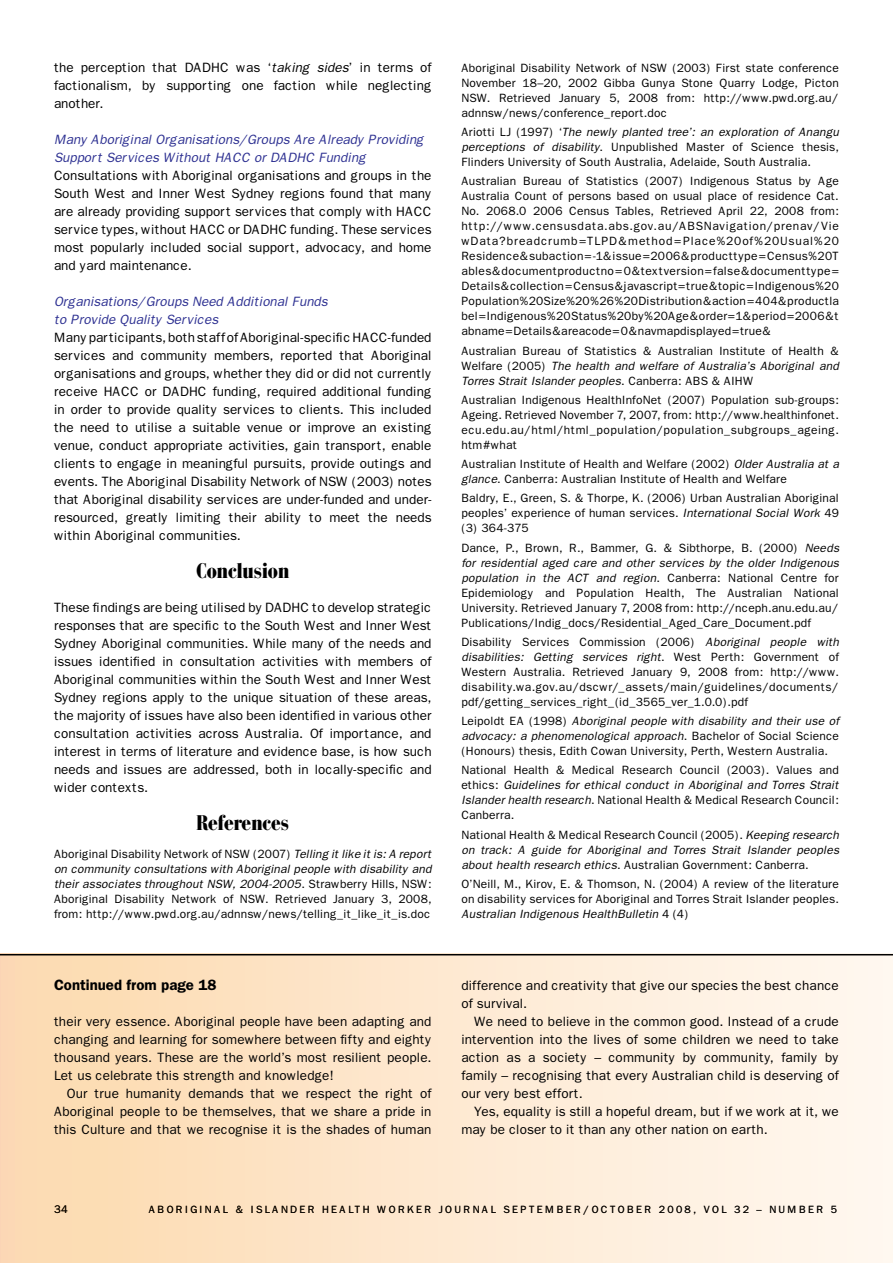
<style>
.page{position:relative;width:893px;height:1263px;background:#fff}
.page>*{position:absolute;margin:0;border:0;box-sizing:border-box;transform-origin:0 0}
.t1{font:900 condensed 21px "Bauer Bodoni";color:#000}
.t2{font:600 15px "Franklin Gothic";color:#000}
.t3{font:13.5px/18px "Franklin Gothic";color:#000;text-align:justify}
.t4{font:italic 13.5px/18px "Franklin Gothic";color:#2e3192}
.t5{font:12px/15px "Franklin Gothic";letter-spacing:.01em;color:#000;text-align:justify}
.t6{font:italic 12px/15px "Franklin Gothic";letter-spacing:.01em;color:#000;text-align:justify}
.t7{font:11.1px "Franklin Gothic";color:#000}
.t8{font:10.5px "Franklin Gothic";letter-spacing:.21em;color:#000}
.s1{font-style:italic}
.s2{font-style:normal}
</style>
<div class="page">
<div style="left:0;top:954px;width:893px;height:309px;background:linear-gradient(to right,#fcd9af,#fff8f1)"></div>
<hr style="left:0;top:954px;width:893px;height:1px;background:#000">
<p class="t3" style="left:54px;top:59px;width:379px">the perception that DADHC was ‘<span class="s1">taking sides</span>’ in terms of factionalism, by supporting one faction while neglecting another.</p>
<p class="t4" style="left:54px;top:131px;width:371px">Many Aboriginal Organisations/Groups Are Already Providing<br>Support Services Without HACC or DADHC Funding</p>
<p class="t3" style="left:54px;top:167px;width:379px">Consultations with Aboriginal organisations and groups in the South West and Inner West Sydney regions found that many are already providing support services that comply with HACC service types, without HACC or DADHC funding. These services most popularly included social support, advocacy, and home and yard maintenance.</p>
<p class="t4" style="left:54px;top:292px;width:275px">Organisations/Groups Need Additional Funds to Provide Quality Services</p>
<p class="t3" style="left:54px;top:328px;width:379px">Many participants, both staff of Aboriginal-specific HACC-funded services and community members, reported that Aboriginal organisations and groups, whether they did or did not currently receive HACC or DADHC funding, required additional funding in order to provide quality services to clients. This included the need to utilise a suitable venue or improve an existing venue, conduct appropriate activities, gain transport, enable clients to engage in meaningful pursuits, provide outings and events. The Aboriginal Disability Network of NSW (2003) notes that Aboriginal disability services are under-funded and under&shy;resourced, greatly limiting their ability to meet the needs within Aboriginal communities.</p>
<h1 class="t1" style="left:196px;top:559px;width:94px">Conclusion</h1>
<p class="t3" style="left:54px;top:599px;width:379px">These findings are being utilised by DADHC to develop strategic responses that are specific to the South West and Inner West Sydney Aboriginal communities. While many of the needs and issues identified in consultation activities with members of Aboriginal communities within the South West and Inner West Sydney regions apply to the unique situation of these areas, the majority of issues have also been identified in various other consultation activities across Australia. Of importance, and interest in terms of literature and evidence base, is how such needs and issues are addressed, both in locally-specific and wider contexts.</p>
<h1 class="t1" style="left:197px;top:811px;width:94px">References</h1>
<p class="t5" style="left:54px;top:846px;width:379px">Aboriginal Disability Network of NSW (2007) <span class="s1">Telling it like it is: A report on community consultations with Aboriginal people with disability and their associates throughout NSW, 2004-2005</span>. Strawberry Hills, NSW:<br>Aboriginal Disability Network of NSW. Retrieved January 3, 2008, from: http://www.pwd.org.au/adnnsw/news/telling_it_like_it_is.doc</p>
<p class="t2" style="left:54px;top:976px;width:164px">Continued from page 18</p>
<p class="t3" style="left:54px;top:1013px;width:379px">their very essence. Aboriginal people have been adapting and changing and learning for somewhere between fifty and eighty thousand years. These are the world’s most resilient people.<br>Let us celebrate this strength and knowledge!</p>
<p class="t3" style="left:54px;top:1084px;width:379px;text-indent:13px">Our true humanity demands that we respect the right of Aboriginal people to be themselves, that we share a pride in this Culture and that we recognise it is the shades of human</p>
<p class="t5" style="left:461px;top:60px;width:379px">Aboriginal Disability Network of NSW (2003) First state conference November 18–20, 2002 Gibba Gunya Stone Quarry Lodge, Picton NSW. Retrieved January 5, 2008 from: http://www.pwd.org.au/ adnnsw/news/conference_report.doc</p>
<p class="t5" style="left:461px;top:125px;width:379px">Ariotti LJ (1997) ‘<span class="s1">The newly planted tree’: an exploration of Anangu perceptions of disability</span>. Unpublished Master of Science thesis, Flinders University of South Australia, Adelaide, South Australia.</p>
<p class="t5" style="left:461px;top:174px;width:379px">Australian Bureau of Statistics (2007) Indigenous Status by Age Australia Count of persons based on usual place of residence Cat.<br>No. 2068.0 2006 Census Tables, Retrieved April 22, 2008 from: http://www.censusdata.abs.gov.au/ABSNavigation/prenav/Vie wData?breadcrumb=TLPD&amp;method=Place%20of%20Usual%20<br>Residence&amp;subaction=-1&amp;issue=2006&amp;producttype=Census%20T ables&amp;documentproductno=0&amp;textversion=false&amp;documenttype= Details&amp;collection=Census&amp;javascript=true&amp;topic=Indigenous%20<br>Population%20Size%20%26%20Distribution&amp;action=404&amp;productla bel=Indigenous%20Status%20by%20Age&amp;order=1&amp;period=2006&amp;t abname=Details&amp;areacode=0&amp;navmapdisplayed=true&amp;</p>
<p class="t5" style="left:461px;top:343px;width:379px">Australian Bureau of Statistics &amp; Australian Institute of Health &amp; Welfare (2005) <span class="s1">The health and welfare of Australia’s Aboriginal and Torres Strait Islander peoples</span>. Canberra: ABS &amp; AIHW</p>
<p class="t5" style="left:461px;top:392px;width:379px">Australian Indigenous HealthInfoNet (2007) Population sub-groups:<br>Ageing. Retrieved November 7, 2007, from: http://www.healthinfonet. ecu.edu.au/html/html_population/population_subgroups_ageing. htm#what</p>
<p class="t5" style="left:461px;top:457px;width:379px">Australian Institute of Health and Welfare (2002) <span class="s1">Older Australia at a glance</span>. Canberra: Australian Institute of Health and Welfare</p>
<p class="t5" style="left:461px;top:491px;width:379px">Baldry, E., Green, S. &amp; Thorpe, K. (2006) Urban Australian Aboriginal peoples’ experience of human services. <span class="s1">International Social Work</span> 49 (3) 364-375</p>
<p class="t5" style="left:461px;top:540px;width:379px">Dance, P., Brown, R., Bammer, G. &amp; Sibthorpe, B. (2000) <span class="s1">Needs for residential aged care and other services by the older Indigenous population in the ACT and region</span>. Canberra: National Centre for Epidemiology and Population Health, The Australian National University. Retrieved January 7, 2008 from: http://nceph.anu.edu.au/ Publications/Indig_docs/Residential_Aged_Care_Document.pdf</p>
<p class="t5" style="left:461px;top:634px;width:379px">Disability Services Commission (2006) <span class="s1">Aboriginal people with disabilities: Getting services right</span>. West Perth: Government of Western Australia. Retrieved January 9, 2008 from: http://www. disability.wa.gov.au/dscwr/_assets/main/guidelines/documents/ pdf/getting_services_right_(id_3565_ver_1.0.0).pdf</p>
<p class="t5" style="left:461px;top:714px;width:379px">Leipoldt EA (1998) <span class="s1">Aboriginal people with disability and their use of advocacy: a phenomenological approach</span>. Bachelor of Social Science (Honours) thesis, Edith Cowan University, Perth, Western Australia.</p>
<p class="t5" style="left:461px;top:763px;width:379px">National Health &amp; Medical Research Council (2003). Values and ethics: <span class="s1">Guidelines for ethical conduct in Aboriginal and Torres Strait Islander health research</span>. National Health &amp; Medical Research Council:<br>Canberra.</p>
<p class="t6" style="left:461px;top:827px;width:379px"><span class="s2">National Health &amp; Medical Research Council (2005).</span> Keeping research on track: A guide for Aboriginal and Torres Strait Islander peoples about health research ethics<span class="s2">. Australian Government: Canberra.</span></p>
<p class="t5" style="left:461px;top:876px;width:379px">O’Neill, M., Kirov, E. &amp; Thomson, N. (2004) A review of the literature on disability services for Aboriginal and Torres Strait Islander peoples.<br><span class="s1">Australian Indigenous HealthBulletin</span> 4 (4)</p>
<p class="t3" style="left:461px;top:976px;width:379px">difference and creativity that give our species the best chance of survival.</p>
<p class="t3" style="left:461px;top:1012px;width:379px;text-indent:13px">We need to believe in the common good. Instead of a crude intervention into the lives of some children we need to take action as a society – community by community, family by family – recognising that every Australian child is deserving of our very best effort.</p>
<p class="t3" style="left:461px;top:1102px;width:379px;text-indent:13px">Yes, equality is still a hopeful dream, but if we work at it, we may be closer to it than any other nation on earth.</p>
<p class="t7" style="left:54px;top:1203px;width:15px">34</p>
<p class="t8" style="left:149px;top:1203px;width:18px">Aboriginal</p>
<p class="t8" style="left:236px;top:1203px;width:24px">&amp; islander</p>
<p class="t8" style="left:322px;top:1203px;width:9px">health</p>
<p class="t8" style="left:377px;top:1203px;width:10px">worker</p>
<p class="t8" style="left:439px;top:1203px;width:10px">journal</p>
<p class="t8" style="left:504px;top:1203px;width:335px">SEPTEMBER/OCTOBER 2008, VOL 32 – NUMBER 5</p>
<p class="t8" style="left:158px;top:1203px;width:9px">i</p>
<p class="t8" style="left:322px;top:1203px;width:7px">h</p>
<p class="t8" style="left:377px;top:1203px;width:10px">r</p>
</div>
